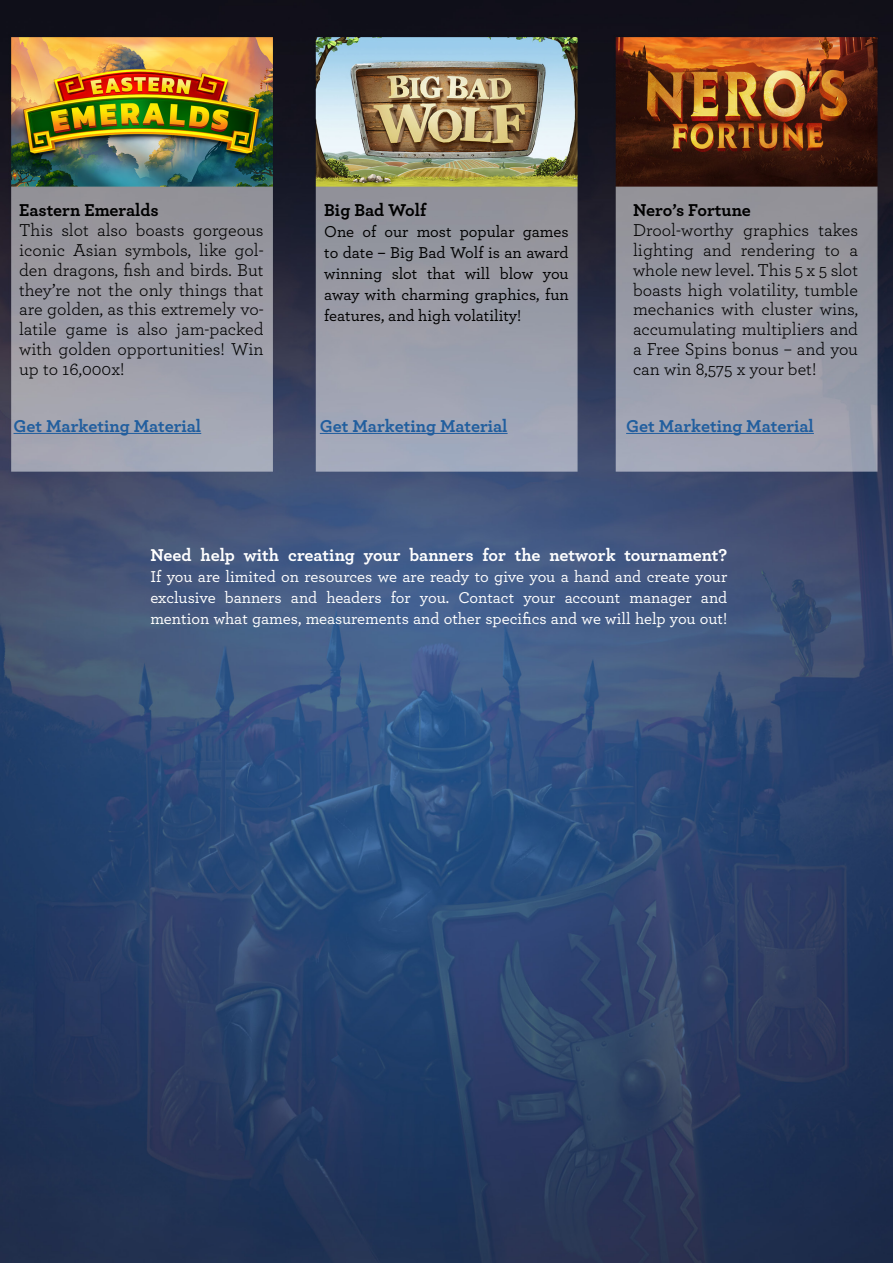
<style>
.page{position:relative;width:893px;height:1263px;background:#fff}
.page>*{position:absolute;margin:0;border:0;box-sizing:border-box;transform-origin:0 0}
.t1{font:18px/19.8px "Archer";color:#000;text-align:justify}
.t2{font:700 18px "Archer";color:#215e9e}
.t3{font:700 18px "Archer";color:#fff}
.t4{font:700 18px "Archer";color:#000}
.t5{font:500 16.5px/21px "Archer";color:#fff;text-align:justify}
.t6{font:500 16.5px/21px "Archer";color:#000;text-align:justify}
</style>
<div class="page">
<img style="left:0;top:0;width:893px;height:1263px">
<hr style="left:320px;top:433px;width:188px;height:1px;background:#215e9e">
<hr style="left:14px;top:433px;width:187px;height:1px;background:#215e9e">
<hr style="left:626px;top:433px;width:188px;height:1px;background:#215e9e">
<p class="t4" style="left:19px;top:196px;width:141px">Eastern Emeralds</p>
<p class="t1" style="left:19px;top:219px;width:246px">This slot also boasts gorgeous iconic Asian symbols, like gol&shy;den dragons, fish and birds. But they’re not the only things that are golden, as this extremely vo&shy;latile game is also jam-packed with golden opportunities! Win up to 16,000x!</p>
<p class="t4" style="left:324px;top:196px;width:104px">Big Bad Wolf</p>
<p class="t6" style="left:324px;top:221px;width:246px">One of our most popular games to date – Big Bad Wolf is an award winning slot that will blow you away with charming graphics, fun features, and high volatility!</p>
<p class="t4" style="left:633px;top:196px;width:119px">Nero’s Fortune</p>
<p class="t1" style="left:633px;top:219px;width:227px">Drool-worthy graphics takes lighting and rendering to a whole new level. This 5 x 5 slot boasts high volatility, tumble mechanics with cluster wins, accumulating multipliers and a Free Spins bonus – and you can win 8,575 x your bet!</p>
<p class="t2" style="left:14px;top:411px;width:189px">Get Marketing Material</p>
<p class="t2" style="left:320px;top:411px;width:189px">Get Marketing Material</p>
<p class="t2" style="left:626px;top:411px;width:189px">Get Marketing Material</p>
<p class="t3" style="left:150px;top:540px;width:578px">Need help with creating your banners for the network tournament?</p>
<p class="t5" style="left:150px;top:565px;width:578px">If you are limited on resources we are ready to give you a hand and create your exclusive banners and headers for you. Contact your account manager and mention what games, measurements and other specifics and we will help you out!</p>
</div>
